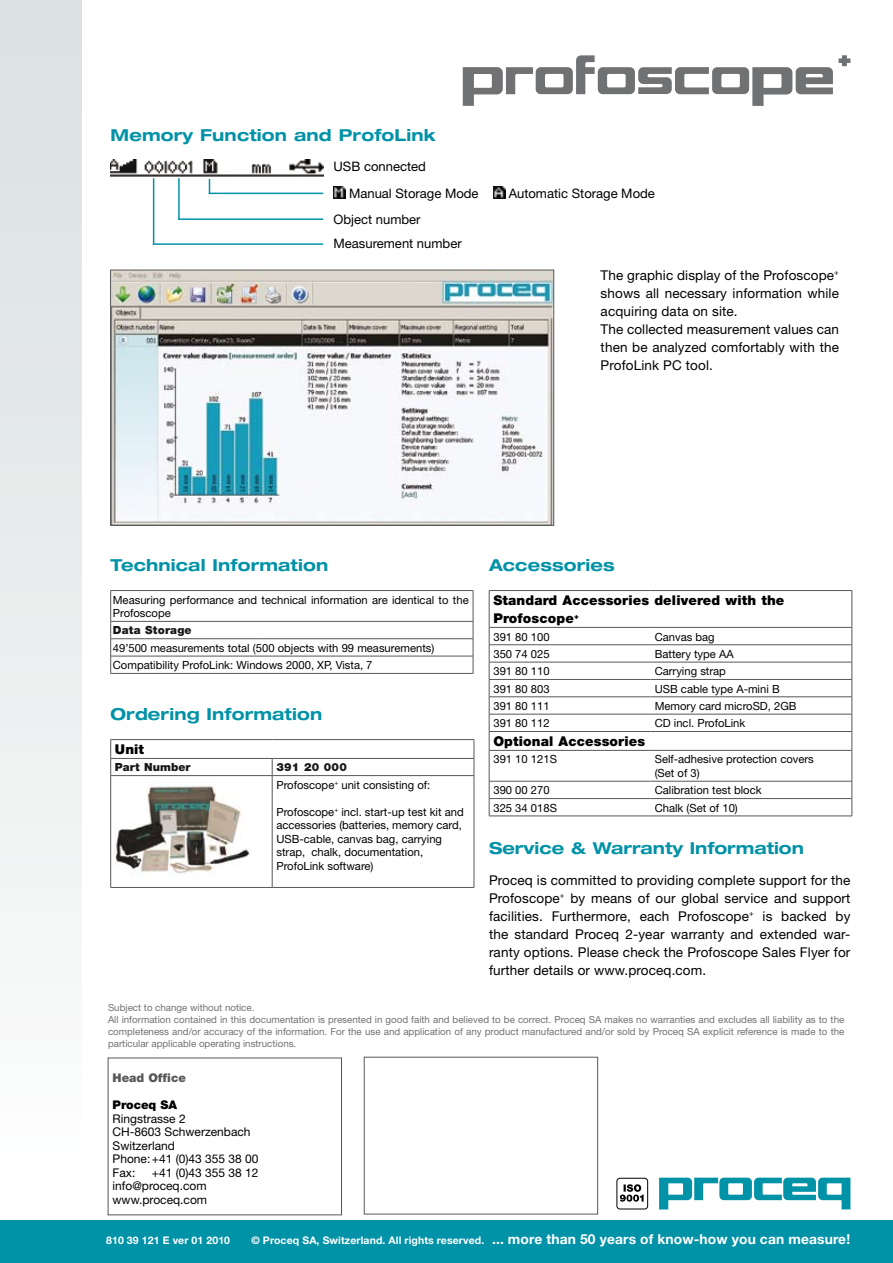
<style>
.page{position:relative;width:893px;height:1263px;background:#fff}
.page>*{position:absolute;margin:0;border:0;box-sizing:border-box;transform-origin:0 0}
.t1{font:700 expanded 16.5px "Helvetica Neue";letter-spacing:.01em;color:#0092a7}
.t2{font:700 13.8px "Helvetica Neue";letter-spacing:.01em;color:#fff}
.t3{font:13.5px/18px "Helvetica Neue";letter-spacing:.01em;color:#000;text-align:justify}
.t4{font:900 13.5px/18px "Helvetica Neue";letter-spacing:.01em;color:#000}
.t5{font:13.05px/24.3px "Helvetica Neue";color:#000}
.t6{font:12px/13.5px "Helvetica Neue";color:#000}
.t7{font:900 12px "Helvetica Neue";color:#58585a}
.t8{font:900 12px "Helvetica Neue";color:#000}
.t9{font:11.25px/13.5px "Helvetica Neue";color:#000}
.t10{font:900 11.25px "Helvetica Neue";letter-spacing:.02em;color:#19171b}
.t11{font:700 10.5px "Helvetica Neue";letter-spacing:.01em;color:#fff}
.t12{font:9.75px/12px "Helvetica Neue";color:#707173}
.s1{font-weight:900;color:#19171b}
.s2{font-size:10.5px}
</style>
<div class="page">
<div style="left:0;top:0;width:81px;height:1231px;background:linear-gradient(to bottom,#d9dfdf,#fefefe)"></div>
<div style="left:0;top:1220px;width:893px;height:43px;background:#0092a7"></div>
<div style="left:364px;top:1057px;width:234px;height:157px;border:1px solid #58585a"></div>
<div style="left:617px;top:1178px;width:31px;height:31px;border:1px solid #000;border-radius:3px"></div>
<svg style="left:620px;top:1184px;width:24px;height:18px"></svg>
<svg style="left:659px;top:1178px;width:191px;height:31px"></svg>
<svg style="left:463px;top:55px;width:387px;height:51px"></svg>
<hr style="left:111px;top:590px;width:148px;height:1px;background:#58585b">
<hr style="left:110px;top:591px;width:1px;height:30px;background:#58585b">
<hr style="left:259px;top:590px;width:214px;height:1px;background:#58585b">
<hr style="left:473px;top:591px;width:1px;height:30px;background:#58585b">
<hr style="left:111px;top:621px;width:148px;height:1px;background:#58585b">
<hr style="left:259px;top:621px;width:214px;height:1px;background:#58585b">
<hr style="left:111px;top:638px;width:148px;height:1px;background:#58585b">
<hr style="left:259px;top:638px;width:214px;height:1px;background:#58585b">
<hr style="left:111px;top:656px;width:148px;height:1px;background:#58585b">
<svg style="left:110px;top:621px;width:1px;height:52px"></svg>
<hr style="left:259px;top:656px;width:214px;height:1px;background:#58585b">
<svg style="left:473px;top:621px;width:1px;height:52px"></svg>
<hr style="left:111px;top:673px;width:148px;height:1px;background:#58585b">
<hr style="left:259px;top:673px;width:214px;height:1px;background:#58585b">
<hr style="left:111px;top:739px;width:161px;height:1px;background:#58585b">
<hr style="left:272px;top:739px;width:202px;height:1px;background:#58585b">
<hr style="left:111px;top:758px;width:161px;height:1px;background:#58585b">
<svg style="left:110px;top:740px;width:1px;height:35px"></svg>
<hr style="left:272px;top:758px;width:202px;height:1px;background:#58585b">
<svg style="left:272px;top:759px;width:1px;height:16px"></svg>
<svg style="left:474px;top:740px;width:1px;height:35px"></svg>
<hr style="left:111px;top:775px;width:161px;height:1px;background:#58585b">
<hr style="left:110px;top:776px;width:1px;height:111px;background:#58585b">
<hr style="left:272px;top:775px;width:202px;height:1px;background:#58585b">
<hr style="left:272px;top:776px;width:1px;height:111px;background:#58585b">
<hr style="left:474px;top:776px;width:1px;height:111px;background:#58585b">
<hr style="left:111px;top:887px;width:161px;height:1px;background:#58585b">
<hr style="left:272px;top:887px;width:202px;height:1px;background:#58585b">
<img style="left:115px;top:780px;width:135px;height:94px">
<hr style="left:489px;top:627px;width:161px;height:1px;background:#58585b">
<hr style="left:650px;top:627px;width:202px;height:1px;background:#58585b">
<hr style="left:489px;top:644px;width:161px;height:1px;background:#58585b">
<hr style="left:650px;top:644px;width:202px;height:1px;background:#58585b">
<hr style="left:489px;top:662px;width:161px;height:1px;background:#58585b">
<hr style="left:650px;top:662px;width:202px;height:1px;background:#58585b">
<hr style="left:489px;top:679px;width:161px;height:1px;background:#58585b">
<hr style="left:650px;top:679px;width:202px;height:1px;background:#58585b">
<hr style="left:489px;top:696px;width:161px;height:1px;background:#58585b">
<hr style="left:650px;top:696px;width:202px;height:1px;background:#58585b">
<hr style="left:489px;top:714px;width:161px;height:1px;background:#58585b">
<hr style="left:650px;top:714px;width:202px;height:1px;background:#58585b">
<hr style="left:489px;top:731px;width:161px;height:1px;background:#58585b">
<hr style="left:650px;top:731px;width:202px;height:1px;background:#58585b">
<hr style="left:489px;top:750px;width:161px;height:1px;background:#58585b">
<hr style="left:650px;top:750px;width:202px;height:1px;background:#58585b">
<hr style="left:489px;top:781px;width:161px;height:1px;background:#58585b">
<hr style="left:650px;top:781px;width:202px;height:1px;background:#58585b">
<hr style="left:489px;top:798px;width:161px;height:1px;background:#58585b">
<hr style="left:650px;top:798px;width:202px;height:1px;background:#58585b">
<hr style="left:489px;top:816px;width:161px;height:1px;background:#58585b">
<hr style="left:650px;top:816px;width:202px;height:1px;background:#58585b">
<hr style="left:489px;top:590px;width:161px;height:1px;background:#58585b">
<hr style="left:489px;top:591px;width:1px;height:36px;background:#58585b">
<hr style="left:650px;top:590px;width:202px;height:1px;background:#58585b">
<hr style="left:852px;top:591px;width:1px;height:36px;background:#58585b">
<svg style="left:489px;top:628px;width:1px;height:122px"></svg>
<svg style="left:852px;top:627px;width:1px;height:123px"></svg>
<hr style="left:489px;top:750px;width:1px;height:31px;background:#58585b">
<hr style="left:852px;top:750px;width:1px;height:31px;background:#58585b">
<svg style="left:489px;top:781px;width:1px;height:35px"></svg>
<svg style="left:852px;top:781px;width:1px;height:35px"></svg>
<svg style="left:209px;top:179px;width:1px;height:14px"></svg>
<hr style="left:209px;top:193px;width:114px;height:1px;background:#0092a7">
<img style="left:111px;top:159px;width:212px;height:18px">
<hr style="left:178px;top:178px;width:2px;height:42px;background:#0092a7">
<hr style="left:178px;top:218px;width:145px;height:2px;background:#0092a7">
<hr style="left:153px;top:178px;width:1px;height:67px;background:#0092a7">
<hr style="left:153px;top:243px;width:170px;height:2px;background:#0092a7">
<svg style="left:334px;top:186px;width:11px;height:12px"></svg>
<svg style="left:493px;top:186px;width:12px;height:12px"></svg>
<img style="left:112px;top:272px;width:440px;height:252px">
<div style="left:110px;top:270px;width:444px;height:256px;border:1px solid #58585a"></div>
<h1 class="t1" style="left:111px;top:124px;width:327px">Memory Function and ProfoLink</h1>
<p class="t5" style="left:349px;top:153px;width:131px;line-height:26.8px;text-indent:-16px">USB connected<br>Manual Storage Mode</p>
<p class="t5" style="left:334px;top:207px;width:130px">Object number<br>Measurement number</p>
<p class="t5" style="left:509px;top:181px;width:148px">Automatic Storage Mode</p>
<p class="t3" style="left:601px;top:266px;width:240px;text-align:left">The graphic display of the Profoscope<sup>+ </sup>shows all necessary information while acquiring data on site.<br>The collected measurement values can then be analyzed comfortably with the<br>ProfoLink PC tool.</p>
<h1 class="t1" style="left:111px;top:555px;width:219px">Technical Information</h1>
<p class="t9" style="left:113px;top:593px;width:357px">Measuring performance and technical information are identical to the<br>Profoscope</p>
<p class="t10" style="left:113px;top:623px;width:80px">Data Storage</p>
<p class="t9" style="left:113px;top:639px;width:323px;line-height:17.4px">49’500 measurements total (500 objects with 99 measurements)<br>Compatibility ProfoLink: Windows 2000, XP, Vista, 7</p>
<h1 class="t1" style="left:111px;top:704px;width:213px">Ordering Information</h1>
<p class="t4" style="left:115px;top:740px;width:31px">Unit</p>
<p class="t10" style="left:115px;top:761px;width:77px">Part Number</p>
<p class="t9" style="left:276px;top:758px;width:155px;line-height:17.4px"><span class="s1">391 20 000<br></span>Profoscope<sup>+</sup> unit consisting of:</p>
<p class="t9" style="left:276px;top:805px;width:189px">Profoscope<sup>+</sup> incl. start-up test kit and accessories (batteries, memory card,<br>USB-cable, canvas bag, carrying strap, chalk, documentation,<br>ProfoLink software)</p>
<h1 class="t1" style="left:489px;top:555px;width:127px">Accessories</h1>
<p class="t4" style="left:493px;top:591px;width:292px">Standard Accessories delivered with the<br>Profoscope<sup>+</sup></p>
<p class="t9" style="left:493px;top:630px;width:58px">391 80 100</p>
<p class="t9" style="left:655px;top:630px;width:62px">Canvas bag</p>
<p class="t9" style="left:493px;top:647px;width:58px">350 74 025</p>
<p class="t9" style="left:655px;top:647px;width:80px">Battery type AA</p>
<p class="t9" style="left:493px;top:664px;width:58px">391 80 110</p>
<p class="t9" style="left:655px;top:664px;width:73px">Carrying strap</p>
<p class="t9" style="left:493px;top:682px;width:58px">391 80 803</p>
<p class="t9" style="left:655px;top:682px;width:127px">USB cable type A-mini B</p>
<p class="t9" style="left:493px;top:699px;width:58px">391 80 111</p>
<p class="t9" style="left:655px;top:699px;width:143px">Memory card microSD, 2GB</p>
<p class="t9" style="left:493px;top:716px;width:58px">391 80 112</p>
<p class="t9" style="left:655px;top:716px;width:92px">CD incl. ProfoLink</p>
<p class="t4" style="left:493px;top:732px;width:153px">Optional Accessories</p>
<p class="t9" style="left:493px;top:752px;width:65px">391 10 121S</p>
<p class="t9" style="left:655px;top:752px;width:161px">Self-adhesive protection covers (Set of 3)</p>
<p class="t9" style="left:493px;top:783px;width:58px">390 00 270</p>
<p class="t9" style="left:655px;top:783px;width:108px">Calibration test block</p>
<p class="t9" style="left:493px;top:801px;width:65px">325 34 018S</p>
<p class="t9" style="left:655px;top:801px;width:85px">Chalk (Set of 10)</p>
<h1 class="t1" style="left:489px;top:837px;width:316px">Service &amp; Warranty Information</h1>
<p class="t3" style="left:489px;top:871px;width:363px">Proceq is committed to providing complete support for the Profoscope<sup>+</sup> by means of our global service and support facilities. Furthermore, each Profoscope<sup>+</sup> is backed by the standard Proceq 2-year warranty and extended war&shy;ranty options. Please check the Profoscope Sales Flyer for further details or www.proceq.com.</p>
<p class="t12" style="left:108px;top:1002px;width:738px">Subject to change without notice.<br>All information contained in this documentation is presented in good faith and believed to be correct. Proceq SA makes no warranties and excludes all liability as to the completeness and/or accuracy of the information. For the use and application of any product manufactured and/or sold by Proceq SA explicit reference is made to the particular applicable operating instructions.</p>
<p class="t7" style="left:113px;top:1071px;width:75px">Head Office</p>
<p class="t8" style="left:113px;top:1098px;width:66px">Proceq SA</p>
<p class="t6" style="left:113px;top:1112px;width:148px">Ringstrasse 2<br>CH-8603 Schwerzenbach<br>Switzerland<br>Phone:+41 (0)43 355 38 00<br>Fax:</p>
<p class="t6" style="left:113px;top:1166px;width:148px;text-indent:39px">+41 (0)43 355 38 12 info@proceq.com www.proceq.com</p>
<p class="t11" style="left:106px;top:1234px;width:126px">810 39 121 E ver 01 2010</p>
<p class="t2" style="left:251px;top:1231px;width:600px"><span class="s2">© Proceq SA, Switzerland. All rights reserved.</span> ... more than 50 years of know-how you can measure!</p>
</div>
